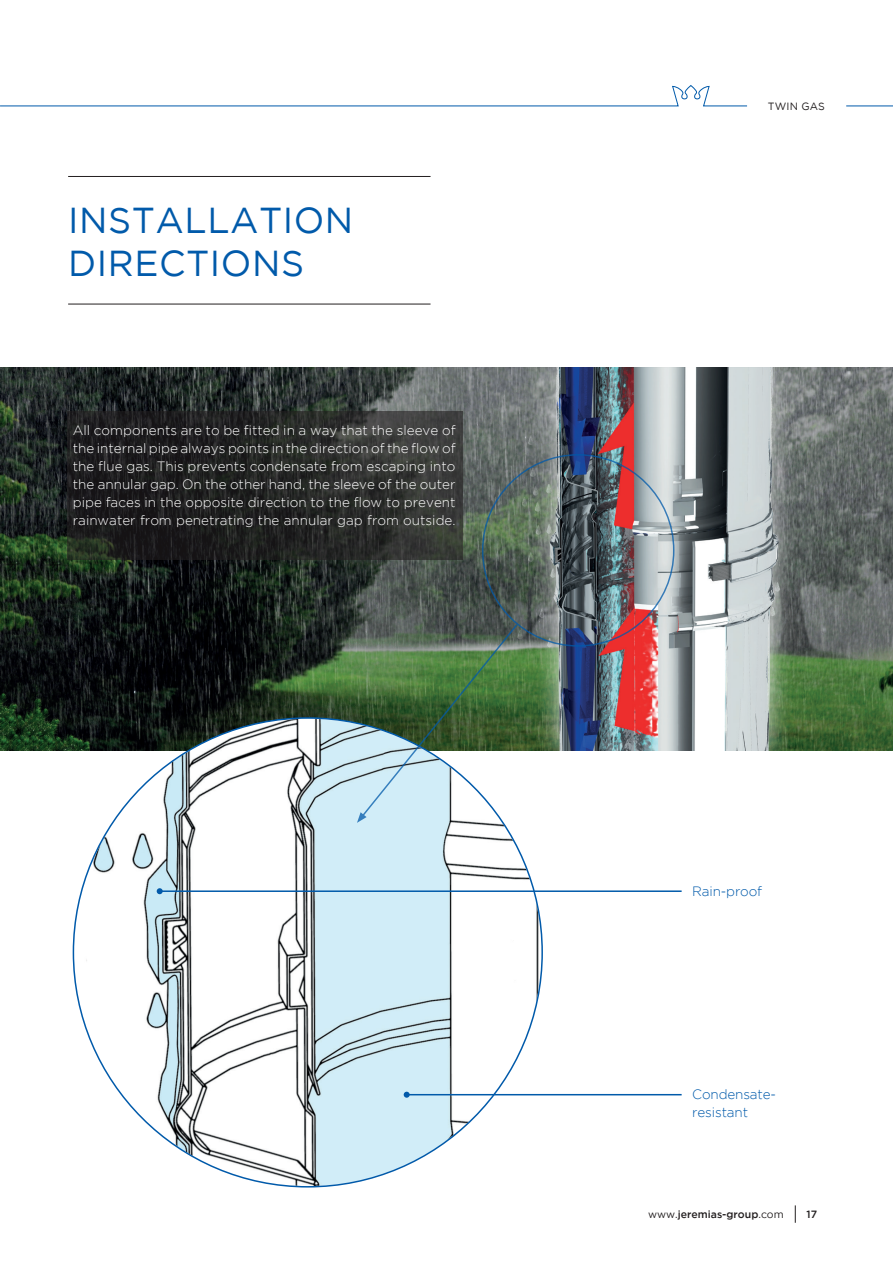
<style>
.page{position:relative;width:893px;height:1263px;background:#fff}
.page>*{position:absolute;margin:0;border:0;box-sizing:border-box;transform-origin:0 0}
.t1{font:36px/43.2px "Gotham";letter-spacing:.015em;color:#015aaa}
.t2{font:300 13.5px/18px "Gotham";color:#fff;text-align:justify}
.t3{font:300 13.5px/18px "Gotham";letter-spacing:-.01em;color:#015aaa}
.t4{font:500 10.5px "Gotham";color:#231f20}
.t5{font:10.5px "Gotham";letter-spacing:.015em;color:#231f20}
.s1{font-weight:400}
</style>
<div class="page">
<img style="left:1px;top:368px;width:892px;height:382px">
<svg style="left:67px;top:411px;width:395px;height:149px;background:#272827"></svg>
<hr style="left:68px;top:176px;width:363px;height:1px;background:#231f20">
<hr style="left:68px;top:304px;width:363px;height:1px;background:#231f20">
<div style="left:500px;top:343px;width:302px;height:432px;background:#fff;opacity:.75"></div>
<img style="left:514px;top:368px;width:265px;height:382px">
<img style="left:74px;top:719px;width:467px;height:467px;border-radius:234px">
<svg style="left:357px;top:623px;width:162px;height:200px;background:#829d88"></svg>
<hr style="left:160px;top:890px;width:522px;height:2px;background:#015aaa">
<svg style="left:157px;top:888px;width:6px;height:6px"></svg>
<hr style="left:407px;top:1094px;width:275px;height:1px;background:#015aaa">
<svg style="left:404px;top:1092px;width:6px;height:6px"></svg>
<svg style="left:795px;top:1205px;width:1px;height:18px"></svg>
<hr style="left:846px;top:106px;width:47px;height:1px;background:#015aaa">
<svg style="left:0;top:85px;width:747px;height:22px"></svg>
<h1 class="t1" style="left:68px;top:198px;width:287px">INSTALLATION<br>DIRECTIONS</h1>
<p class="t2" style="left:73px;top:421px;width:384px">All components are to be fitted in a way that the sleeve of the internal pipe always points in the direction of the flow of the flue gas. This prevents condensate from escaping into the annular gap. On the other hand, the sleeve of the outer pipe faces in the opposite direction to the flow to prevent rainwater from penetrating the annular gap from outside.</p>
<p class="t5" style="left:768px;top:99px;width:59px">TWIN GAS</p>
<p class="t3" style="left:692px;top:881px;width:71px">Rain-proof</p>
<p class="t3" style="left:692px;top:1085px;width:85px">Condensate&shy;resistant</p>
<p class="t4" style="left:648px;top:1208px;width:137px"><span class="s1">www.</span>jeremias-group<span class="s1">.com</span></p>
<p class="t4" style="left:806px;top:1208px;width:12px">17</p>
</div>
